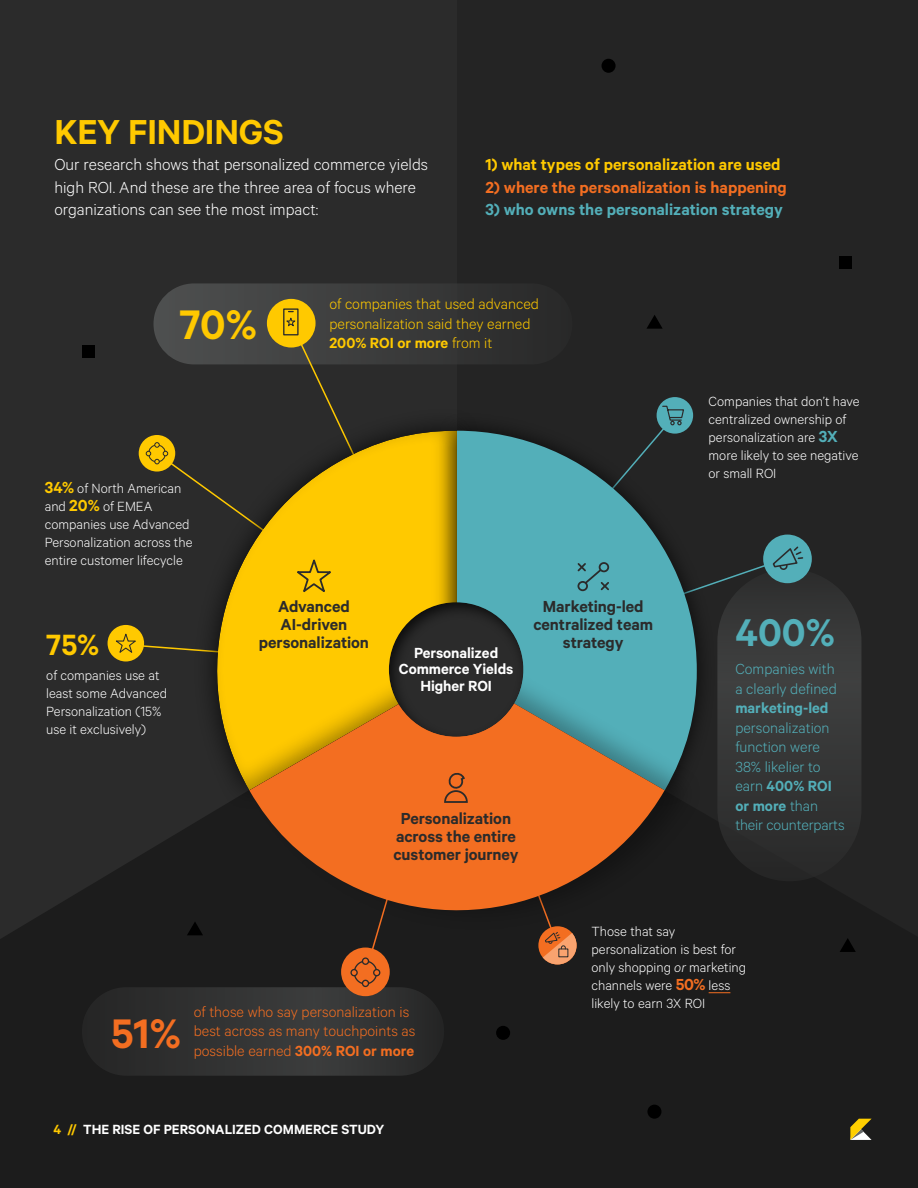
<style>
.page{position:relative;width:918px;height:1188px;background:#242424}
.page>*{position:absolute;margin:0;border:0;box-sizing:border-box;transform-origin:0 0}
.t1{font:600 46.5px "Calibre";color:#ffc900}
.t2{font:600 46.5px "Calibre";color:#f36e21}
.t3{font:600 43.5px "Calibre";color:#53afb9}
.t4{font:600 39px "Calibre";letter-spacing:-.005em;color:#ffc900}
.t5{font:600 33px "Calibre";color:#ffc900}
.t6{font:300 18px/22.5px "Calibre";color:#fff}
.t7{font:600 18px/18px "Calibre";letter-spacing:-.005em;color:#2b2b2b;text-align:center}
.t8{font:600 18px "Calibre";color:#f36e21}
.t9{font:600 18px "Calibre";color:#ffc900}
.t10{font:600 18px "Calibre";color:#53afb9}
.t11{font:300 16.5px/19.5px "Calibre";color:#53afb9}
.t12{font:300 16.5px/19.5px "Calibre";color:#f36e21}
.t13{font:300 16.5px/19.5px "Calibre";color:#ffc900}
.t14{font:600 16.5px/16.5px "Calibre";letter-spacing:-.005em;color:#fff;text-align:center}
.t15{font:600 16.5px "Calibre";color:#53afb9}
.t16{font:300 15px/18px "Calibre";color:#fff}
.t17{font:600 15px "Calibre";color:#fff}
.s1{font-weight:600}
.s2{font-weight:600;font-size:18px;color:#ffc900}
.s3{font-weight:600;font-size:18px;color:#53afb9}
.s4{color:#ffc900}
.s5{font-style:italic}
.s6{font-weight:600;font-size:18px;color:#f36e21}
</style>
<div class="page">
<div style="left:153px;top:283px;width:419px;height:81px;background:linear-gradient(to right,#4f5050,#292929);border-radius:40px"></div>
<svg style="left:291px;top:324px;width:168px;height:83px"></svg>
<div style="left:602px;top:59px;width:14px;height:14px;background:#000;border-radius:50%"></div>
<div style="left:647px;top:1105px;width:14px;height:14px;background:#000;border-radius:50%"></div>
<div style="left:496px;top:1026px;width:14px;height:14px;background:#000;border-radius:50%"></div>
<div style="left:82px;top:345px;width:13px;height:13px;background:#000"></div>
<div style="left:840px;top:256px;width:12px;height:13px;background:#000"></div>
<svg style="left:646px;top:315px;width:17px;height:14px"></svg>
<svg style="left:840px;top:938px;width:16px;height:14px"></svg>
<svg style="left:709px;top:992px;width:21px;height:1px"></svg>
<div style="left:657px;top:397px;width:36px;height:37px;background:#53afb9;border-radius:50%"></div>
<svg style="left:662px;top:405px;width:22px;height:7px"></svg>
<div style="left:139px;top:435px;width:36px;height:37px;background:#ffc900;border-radius:50%"></div>
<svg style="left:146px;top:442px;width:22px;height:22px"></svg>
<div style="left:108px;top:625px;width:36px;height:37px;background:#ffc900;border-radius:50%"></div>
<div style="left:82px;top:987px;width:362px;height:89px;background:#313232;border-radius:44px"></div>
<div style="left:267px;top:299px;width:49px;height:49px;background:#ffc900;border-radius:50%"></div>
<svg style="left:283px;top:308px;width:16px;height:28px"></svg>
<div style="left:717px;top:569px;width:144px;height:312px;background:#363737;border-radius:72px"></div>
<div style="left:763px;top:535px;width:49px;height:48px;background:#53afb9;border-radius:50%"></div>
<div style="left:341px;top:948px;width:49px;height:48px;background:#f36e21;border-radius:50%"></div>
<div style="left:362px;top:980px;width:7px;height:7px;border:1px solid #2b2b2b;border-radius:50%"></div>
<div style="left:203px;top:421px;width:266px;height:371px;background:#000;opacity:.3"></div>
<div style="left:438px;top:412px;width:278px;height:396px;background:#000;opacity:.75"></div>
<svg style="left:457px;top:431px;width:240px;height:114px;fill:#53afb9"></svg>
<svg style="left:113px;top:545px;width:691px;height:441px"></svg>
<svg style="left:850px;top:1119px;width:22px;height:21px"></svg>
<h3 class="t4" style="left:54px;top:109px;width:231px">KEY FINDINGS</h3>
<p class="t6" style="left:54px;top:152px;width:375px">Our research shows that personalized commerce yields high ROI. And these are the three area of focus where organizations can see the most impact:</p>
<p class="t9" style="left:486px;top:154px;width:297px">1) what types of personalization are used</p>
<p class="t8" style="left:486px;top:176px;width:303px">2) where the personalization is happening</p>
<p class="t10" style="left:486px;top:199px;width:299px">3) who owns the personalization strategy</p>
<h1 class="t1" style="left:179px;top:297px;width:79px">70%</h1>
<p class="t13" style="left:329px;top:294px;width:211px">of companies that used advanced personalization said they earned<br><span class="s1">200% ROI or more</span> from it</p>
<p class="t16" style="left:45px;top:479px;width:149px"><span class="s2">34%</span> of North American and <span class="s2">20%</span> of EMEA companies use Advanced<br>Personalization across the entire customer lifecycle</p>
<h3 class="t5" style="left:46px;top:625px;width:54px">75%</h3>
<p class="t16" style="left:46px;top:666px;width:122px">of companies use at least some Advanced<br>Personalization (15% use it exclusively)</p>
<p class="t7" style="left:259px;top:597px;width:112px">Advanced<br>AI-driven personalization</p>
<p class="t14" style="left:399px;top:644px;width:116px">Personalized<br>Commerce Yields<br>Higher ROI</p>
<p class="t7" style="left:533px;top:597px;width:121px">Marketing-led centralized team strategy</p>
<p class="t7" style="left:393px;top:809px;width:127px">Personalization across the entire customer journey</p>
<p class="t16" style="left:709px;top:392px;width:153px">Companies that don’t have centralized ownership of personalization are <span class="s3">3X </span>more likely to see negative or small ROI</p>
<h2 class="t3" style="left:735px;top:606px;width:101px">400%</h2>
<p class="t11" style="left:735px;top:659px;width:103px">Companies with a clearly defined</p>
<p class="t15" style="left:735px;top:698px;width:95px">marketing-led</p>
<p class="t11" style="left:735px;top:717px;width:111px">personalization function were<br>38% likelier to earn <span class="s1">400% ROI or more</span> than their counterparts</p>
<h1 class="t2" style="left:111px;top:1006px;width:71px">51%</h1>
<p class="t12" style="left:194px;top:1001px;width:223px">of those who say personalization is best across as many touchpoints as</p>
<p class="t12" style="left:194px;top:1040px;width:222px">possible earned <span class="s1">300% ROI or more</span></p>
<p class="t17" style="left:53px;top:1120px;width:332px"><span class="s4">4 //</span> THE RISE OF PERSONALIZED COMMERCE STUDY</p>
<p class="t16" style="left:592px;top:922px;width:156px">Those that say personalization is best for only shopping <span class="s5">or</span> marketing channels were <span class="s6">50%</span> less likely to earn 3X ROI</p>
</div>
